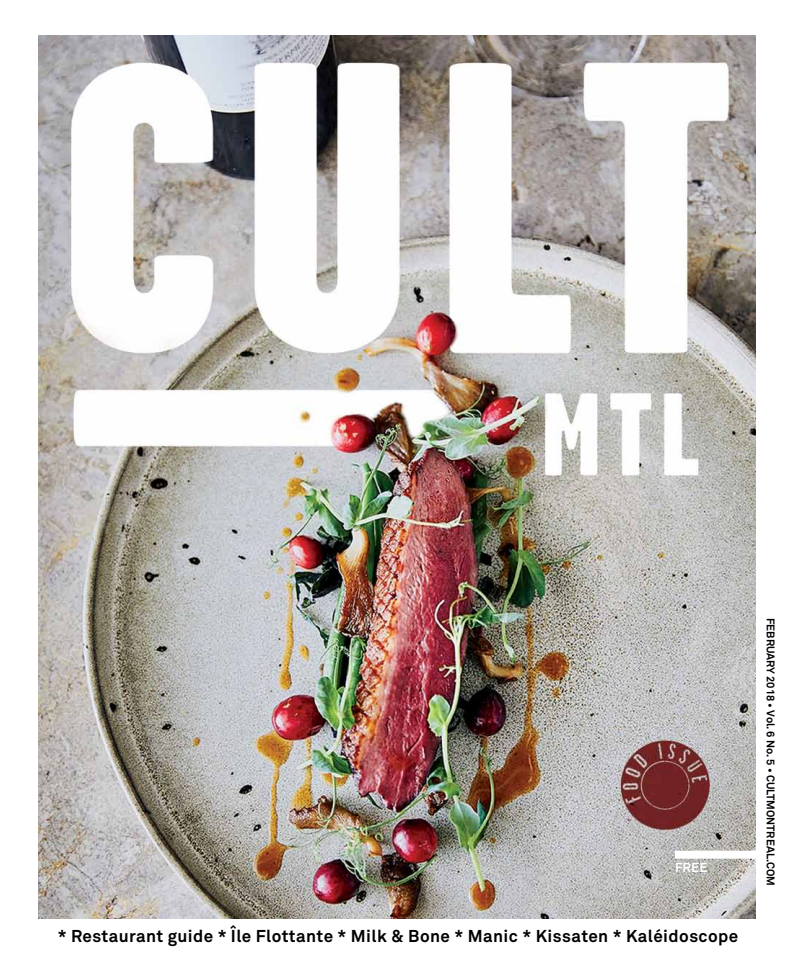
<style>
.page{position:relative;width:792px;height:965px;background:#fff}
.page>*{position:absolute;margin:0;border:0;box-sizing:border-box;transform-origin:0 0}
.t1{font:700 17px "Akkurat";letter-spacing:.025em;color:#000}
.t2{font:700 13px "Akkurat";color:#fff}
.t3{font:700 11px "Akkurat";color:#000}
</style>
<div class="page">
<img style="left:39px;top:36px;width:717px;height:882px">
<div style="left:675px;top:851px;width:81px;height:8px;background:#fff"></div>
<p class="t2" style="left:675px;top:859px;width:34px">FREE</p>
<p class="t1" style="left:58px;top:925px;width:682px">* Restaurant guide * Île Flottante * Milk &amp; Bone * Manic * Kissaten * Kaléidoscope</p>
<p class="t3" style="left:777px;top:618px;width:270px;rotate:90deg">FEBRUARY 2018 • Vol. 6 No. 5 • CULTMONTREAL.COM</p>
</div>
